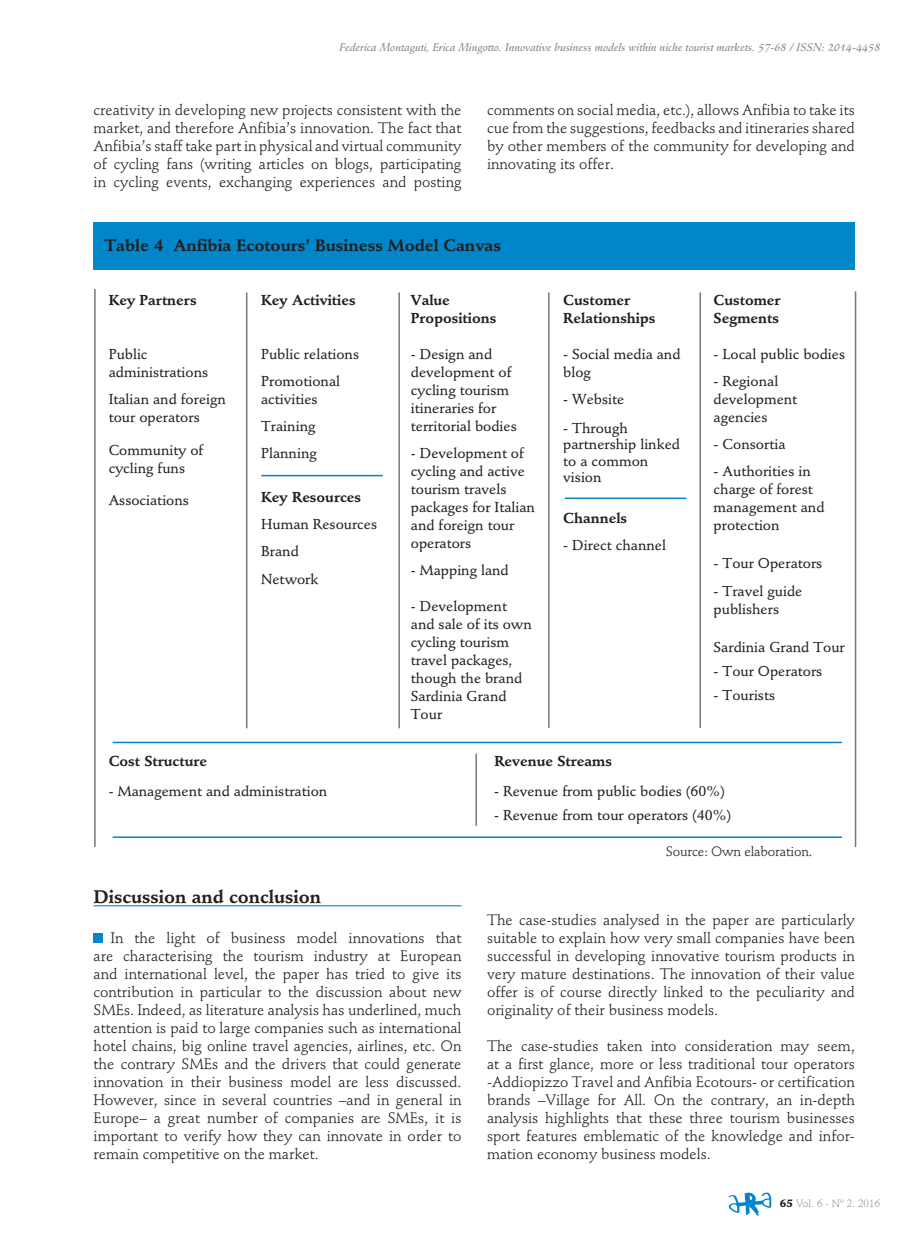
<style>
.page{position:relative;width:923px;height:1246px;background:#fff}
.page>*{position:absolute;margin:0;border:0;box-sizing:border-box;transform-origin:0 0}
.t1{font:700 18px "Stempel Schneidler Std";color:#231f20}
.t2{font:700 16.5px "Stempel Schneidler Std";color:#231f20}
.t3{font:15px/18px "Stempel Schneidler Std";color:#231f20;text-align:justify}
.t4{font:500 14.25px/18px "Stempel Schneidler Std";color:#231f20}
.t5{font:700 14.25px/18px "Stempel Schneidler Std";color:#231f20}
.t6{font:13.5px "Stempel Schneidler Std";letter-spacing:-.01em;color:#231f20}
.t7{font:10.95px "Stempel Schneidler Std Med It";color:#808285}
.t8{font:300 10.5px "Stempel Schneidler Std";letter-spacing:.01em;color:#808285}
.s1{font-weight:900;color:#231f20}
</style>
<div class="page">
<svg style="left:728px;top:1192px;width:43px;height:24px"></svg>
<hr style="left:94px;top:905px;width:367px;height:1px;background:#0386c9">
<div style="left:94px;top:933px;width:9px;height:10px;background:#0386c9"></div>
<div style="left:94px;top:222px;width:761px;height:47px;background:#0386c9"></div>
<hr style="left:94px;top:289px;width:2px;height:558px;background:#76787b">
<hr style="left:854px;top:291px;width:2px;height:556px;background:#76787b">
<hr style="left:261px;top:475px;width:122px;height:1px;background:#0386c9">
<hr style="left:246px;top:292px;width:1px;height:436px;background:#76787b">
<hr style="left:398px;top:292px;width:2px;height:436px;background:#76787b">
<hr style="left:548px;top:292px;width:1px;height:436px;background:#76787b">
<hr style="left:699px;top:292px;width:2px;height:436px;background:#76787b">
<hr style="left:565px;top:497px;width:121px;height:2px;background:#0386c9">
<hr style="left:113px;top:742px;width:729px;height:1px;background:#0386c9">
<hr style="left:475px;top:754px;width:2px;height:72px;background:#76787b">
<hr style="left:113px;top:836px;width:729px;height:2px;background:#0386c9">
<p class="t7" style="left:339px;top:41px;width:542px">Federica Montaguti, Erica Mingotto. Innovative business models within niche tourist markets. 57-68 / ISSN: 2014-4458</p>
<p class="t3" style="left:94px;top:101px;width:369px">creativity in developing new projects consistent with the market, and therefore Anfibia’s innovation. The fact that Anfibia’s staff take part in physical and virtual community of cycling fans (writing articles on blogs, participating in cycling events, exchanging experiences and posting</p>
<p class="t3" style="left:487px;top:101px;width:369px">comments on social media, etc.), allows Anfibia to take its cue from the suggestions, feedbacks and itineraries shared by other members of the community for developing and innovating its offer.</p>
<p class="t2" style="left:104px;top:235px;width:398px">Table 4 Anfibia Ecotours’ Business Model Canvas</p>
<p class="t5" style="left:109px;top:291px;width:89px">Key Partners</p>
<p class="t4" style="left:109px;top:345px;width:101px">Public administrations</p>
<p class="t4" style="left:109px;top:390px;width:119px">Italian and foreign tour operators</p>
<p class="t4" style="left:109px;top:441px;width:96px">Community of cycling funs</p>
<p class="t4" style="left:109px;top:491px;width:82px">Associations</p>
<p class="t5" style="left:261px;top:291px;width:96px">Key Activities</p>
<p class="t4" style="left:261px;top:341px;width:99px;line-height:27px">Public relations<br>Promotional</p>
<p class="t4" style="left:261px;top:386px;width:58px;line-height:27px">activities<br>Training<br>Planning</p>
<p class="t5" style="left:261px;top:488px;width:102px">Key Resources</p>
<p class="t4" style="left:261px;top:510px;width:117px;line-height:27px">Human Resources<br>Brand</p>
<p class="t4" style="left:261px;top:570px;width:59px">Network</p>
<p class="t5" style="left:411px;top:291px;width:87px">Value<br>Propositions</p>
<p class="t4" style="left:411px;top:345px;width:107px">- Design and development of cycling tourism itineraries for territorial bodies</p>
<p class="t4" style="left:411px;top:444px;width:126px">- Development of cycling and active tourism travels packages for Italian and foreign tour operators</p>
<p class="t4" style="left:411px;top:561px;width:99px">- Mapping land</p>
<p class="t4" style="left:411px;top:597px;width:122px">- Development and sale of its own cycling tourism travel packages, though the brand<br>Sardinia Grand<br>Tour</p>
<p class="t5" style="left:563px;top:291px;width:94px">Customer<br>Relationships</p>
<p class="t4" style="left:563px;top:345px;width:119px">- Social media and blog</p>
<p class="t4" style="left:563px;top:390px;width:62px">- Website</p>
<p class="t4" style="left:563px;top:420px;width:118px;line-height:16.5px">- Through partnership linked to a common vision</p>
<p class="t5" style="left:563px;top:509px;width:65px">Channels</p>
<p class="t4" style="left:563px;top:536px;width:104px">- Direct channel</p>
<p class="t5" style="left:713px;top:291px;width:69px">Customer<br>Segments</p>
<p class="t4" style="left:713px;top:345px;width:133px">- Local public bodies</p>
<p class="t4" style="left:713px;top:372px;width:85px">- Regional development agencies</p>
<p class="t4" style="left:713px;top:435px;width:73px">- Consortia</p>
<p class="t4" style="left:713px;top:462px;width:112px">- Authorities in charge of forest management and protection</p>
<p class="t4" style="left:713px;top:554px;width:110px">- Tour Operators</p>
<p class="t4" style="left:713px;top:582px;width:90px">- Travel guide publishers</p>
<p class="t4" style="left:713px;top:638px;width:133px">Sardinia Grand Tour</p>
<p class="t4" style="left:713px;top:662px;width:110px">- Tour Operators</p>
<p class="t4" style="left:713px;top:686px;width:63px">- Tourists</p>
<p class="t5" style="left:109px;top:752px;width:100px">Cost Structure</p>
<p class="t5" style="left:494px;top:752px;width:119px">Revenue Streams</p>
<p class="t4" style="left:109px;top:782px;width:220px">- Management and administration</p>
<p class="t4" style="left:494px;top:782px;width:232px">- Revenue from public bodies (60%)</p>
<p class="t4" style="left:494px;top:806px;width:239px">- Revenue from tour operators (40%)</p>
<p class="t1" style="left:94px;top:886px;width:229px">Discussion and conclusion</p>
<p class="t3" style="left:94px;top:929px;width:369px;text-indent:17px">In the light of business model innovations that are characterising the tourism industry at European and international level, the paper has tried to give its contribution in particular to the discussion about new SMEs. Indeed, as literature analysis has underlined, much attention is paid to large companies such as international hotel chains, big online travel agencies, airlines, etc. On the contrary SMEs and the drivers that could generate innovation in their business model are less discussed.<br>However, since in several countries –and in general in Europe– a great number of companies are SMEs, it is important to verify how they can innovate in order to remain competitive on the market.</p>
<p class="t6" style="left:666px;top:843px;width:148px">Source: Own elaboration.</p>
<p class="t3" style="left:487px;top:911px;width:369px">The case-studies analysed in the paper are particularly suitable to explain how very small companies have been successful in developing innovative tourism products in very mature destinations. The innovation of their value offer is of course directly linked to the peculiarity and originality of their business models.</p>
<p class="t3" style="left:487px;top:1037px;width:369px">The case-studies taken into consideration may seem, at a first glance, more or less traditional tour operators -Addiopizzo Travel and Anfibia Ecotours- or certification brands –Village for All. On the contrary, an in-depth analysis highlights that these three tourism businesses sport features emblematic of the knowledge and infor&shy;mation economy business models.</p>
<p class="t8" style="left:779px;top:1197px;width:102px"><span class="s1">65</span> Vol. 6 - Nº 2. 2016</p>
</div>
